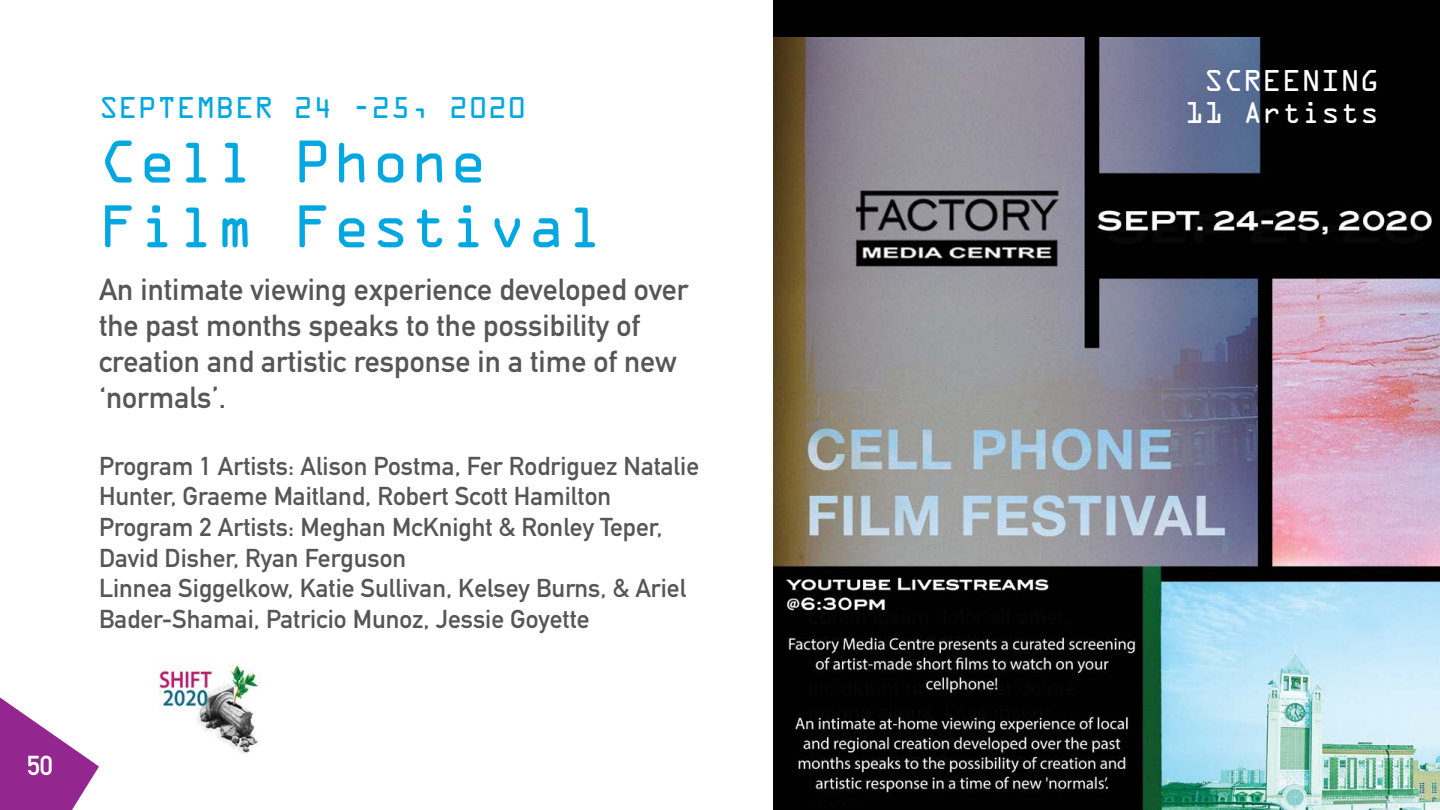
<style>
.page{position:relative;width:1440px;height:810px;background:#fff}
.page>*{position:absolute;margin:0;border:0;box-sizing:border-box;transform-origin:0 0}
.t1{font:54px/64.8px "OCRA Std";color:#00a7e1}
.t2{font:700 30px/36px "DIN Alternate";color:#565656}
.t3{font:27px "OCRA Std";color:#00a7e1}
.t4{font:27px "OCRA Std";color:#fff}
.t5{font:700 27px "DIN Alternate";color:#fff}
.t6{font:700 25.5px/30.6px "DIN Alternate";color:#565656}
</style>
<div class="page">
<svg style="left:0;top:698px;width:99px;height:112px"></svg>
<img style="left:156px;top:662px;width:104px;height:92px">
<div style="left:773px;top:0;width:667px;height:809px;background:#000"></div>
<img style="left:773px;top:38px;width:667px;height:772px">
<p class="t4" style="left:1204px;top:69px;width:176px">SCREENING</p>
<p class="t3" style="left:99px;top:96px;width:429px">SEPTEMBER 24 -25, 2020</p>
<p class="t4" style="left:1185px;top:101px;width:196px">11 Artists</p>
<h1 class="t1" style="left:99px;top:134px;width:507px">Cell Phone<br>Film Festival</h1>
<p class="t2" style="left:99px;top:270px;width:591px">An intimate viewing experience developed over the past months speaks to the possibility of creation and artistic response in a time of new ‘normals’.</p>
<p class="t6" style="left:99px;top:449px;width:602px">Program 1 Artists: Alison Postma, Fer Rodriguez Natalie Hunter, Graeme Maitland, Robert Scott Hamilton Program 2 Artists: Meghan McKnight &amp; Ronley Teper, David Disher, Ryan Ferguson<br>Linnea Siggelkow, Katie Sullivan, Kelsey Burns, &amp; Ariel Bader-Shamai, Patricio Munoz, Jessie Goyette</p>
<p class="t5" style="left:27px;top:745px;width:27px">50</p>
</div>
